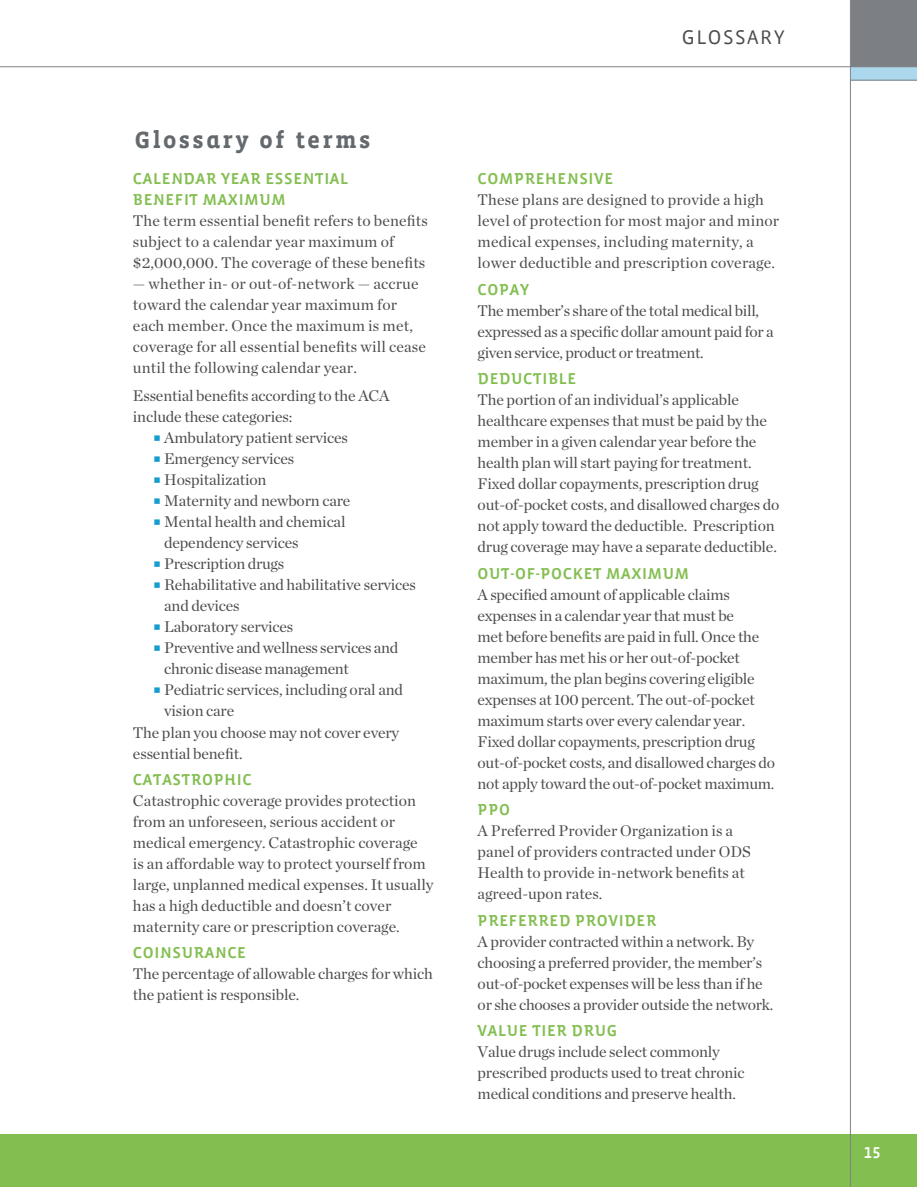
<style>
.page{position:relative;width:917px;height:1187px;background:#fff}
.page>*{position:absolute;margin:0;border:0;box-sizing:border-box;transform-origin:0 0}
.t1{font:700 24px "Vista Slab Alt";color:#64696d}
.t2{font:20.25px "Vista Sans";color:#4b4c4d}
.t3{font:16.2px/21px "Vista Sans Alt Med";letter-spacing:.04em;color:#83be51}
.t4{font:16.2px "Vista Sans Alt Med";color:#fff}
.t5{font:15.75px/21px "Chronicle Deck";letter-spacing:-.01em;color:#4b4c4d}
.t6{font:15.75px/21px "Chronicle Deck";letter-spacing:.01em;color:#4b4c4d}
</style>
<div class="page">
<div style="left:850px;top:0;width:66px;height:80px;background:#7c8084"></div>
<div style="left:0;top:1133px;width:916px;height:53px;background:#83be51"></div>
<div style="left:850px;top:67px;width:66px;height:13px;background:#abd8ed"></div>
<hr style="left:849px;top:0;width:1px;height:1186px;background:#808285">
<hr style="left:850px;top:80px;width:66px;height:1px;background:#808285">
<hr style="left:0;top:66px;width:916px;height:1px;background:#808285">
<h1 class="t1" style="left:135px;top:128px;width:237px">Glossary of terms</h1>
<p class="t3" style="left:133px;top:169px;width:217px">CALENDAR YEAR ESS ENTIAL<br>BENEFIT MAXIMUM</p>
<p class="t6" style="left:133px;top:210px;width:296px">The term essential benefit refers to benefits subject to a calendar year maximum of $2,000,000. The coverage of these benefits</p>
<p class="t6" style="left:133px;top:273px;width:294px">— whether in- or out-of-network — accrue toward the calendar year maximum for each member. Once the maximum is met, coverage for all essential benefits will cease until the following calendar year.</p>
<p class="t5" style="left:133px;top:385px;width:258px">Essential benefits according to the ACA</p>
<p class="t5" style="left:133px;top:406px;width:161px">include these categories:</p>
<p class="t5" style="left:164px;top:427px;width:185px">Ambulatory patient services</p>
<p class="t5" style="left:164px;top:448px;width:131px">Emergency services</p>
<p class="t5" style="left:164px;top:469px;width:104px">Hospitalization</p>
<p class="t5" style="left:164px;top:490px;width:188px">Maternity and newborn care</p>
<p class="t5" style="left:164px;top:511px;width:183px">Mental health and chemical</p>
<p class="t5" style="left:164px;top:532px;width:136px">dependency services</p>
<p class="t5" style="left:164px;top:553px;width:121px">Prescription drugs</p>
<p class="t5" style="left:164px;top:574px;width:253px">Rehabilitative and habilitative services</p>
<p class="t5" style="left:164px;top:595px;width:77px">and devices</p>
<p class="t5" style="left:164px;top:616px;width:130px">Laboratory services</p>
<p class="t5" style="left:164px;top:637px;width:235px">Preventive and wellness services and</p>
<p class="t5" style="left:164px;top:658px;width:186px">chronic disease management</p>
<p class="t5" style="left:164px;top:679px;width:240px">Pediatric services, including oral and</p>
<p class="t5" style="left:164px;top:700px;width:72px">vision care</p>
<p class="t5" style="left:133px;top:721px;width:268px">The plan you choose may not cover every</p>
<p class="t5" style="left:133px;top:742px;width:111px">essential benefit.</p>
<p class="t3" style="left:133px;top:769px;width:120px">CATASTROPHIC</p>
<p class="t5" style="left:133px;top:789px;width:302px">Catastrophic coverage provides protection from an unforeseen, serious accident or medical emergency. Catastrophic coverage<br>is an affordable way to protect yourself from large, unplanned medical expenses. It usually has a high deductible and doesn’t cover maternity care or prescription coverage.</p>
<p class="t3" style="left:133px;top:942px;width:114px">COINSURANCE</p>
<p class="t5" style="left:133px;top:963px;width:301px">The percentage of allowable charges for which the patient is responsible.</p>
<p class="t2" style="left:681px;top:26px;width:28px">GLOSSA</p>
<p class="t2" style="left:760px;top:26px;width:26px">RY</p>
<p class="t3" style="left:477px;top:169px;width:137px">COMPREHENSIVE</p>
<p class="t6" style="left:477px;top:189px;width:303px">These plans are designed to provide a high level of protection for most major and minor medical expenses, including maternity, a lower deductible and prescription coverage.</p>
<p class="t3" style="left:477px;top:279px;width:53px">COPAY</p>
<p class="t5" style="left:477px;top:299px;width:297px">The member’s share of the total medical bill, expressed as a specific dollar amount paid for a given service, product or treatment.</p>
<p class="t3" style="left:477px;top:368px;width:100px">DEDUCTIBLE</p>
<p class="t5" style="left:477px;top:389px;width:303px">The portion of an individual’s applicable healthcare expenses that must be paid by the member in a given calendar year before the health plan will start paying for treatment.<br>Fixed dollar copayments, prescription drug out-of-pocket costs, and disallowed charges do not apply toward the deductible. Prescription drug coverage may have a separate deductible.</p>
<p class="t3" style="left:477px;top:563px;width:213px">OUT-OF-POCKET MAXIMUM</p>
<p class="t5" style="left:477px;top:583px;width:299px">A specified amount of applicable claims expenses in a calendar year that must be<br>met before benefits are paid in full. Once the member has met his or her out-of-pocket maximum, the plan begins covering eligible expenses at 100 percent. The out-of-pocket maximum starts over every calendar year.<br>Fixed dollar copayments, prescription drug out-of-pocket costs, and disallowed charges do not apply toward the out-of-pocket maximum.</p>
<p class="t3" style="left:477px;top:799px;width:34px">PPO</p>
<p class="t5" style="left:477px;top:820px;width:274px">A Preferred Provider Organization is a panel of providers contracted under ODS Health to provide in-network benefits at agreed-upon rates.</p>
<p class="t3" style="left:477px;top:910px;width:180px">PREFERRED PROVIDER</p>
<p class="t5" style="left:477px;top:930px;width:297px">A provider contracted within a network. By choosing a preferred provider, the member’s out-of-pocket expenses will be less than if he or she chooses a provider outside the network.</p>
<p class="t3" style="left:477px;top:1020px;width:141px">VALUE TIER DRUG</p>
<p class="t5" style="left:477px;top:1040px;width:268px">Value drugs include select commonly prescribed products used to treat chronic medical conditions and preserve health.</p>
<p class="t4" style="left:863px;top:1143px;width:18px">15</p>
</div>
